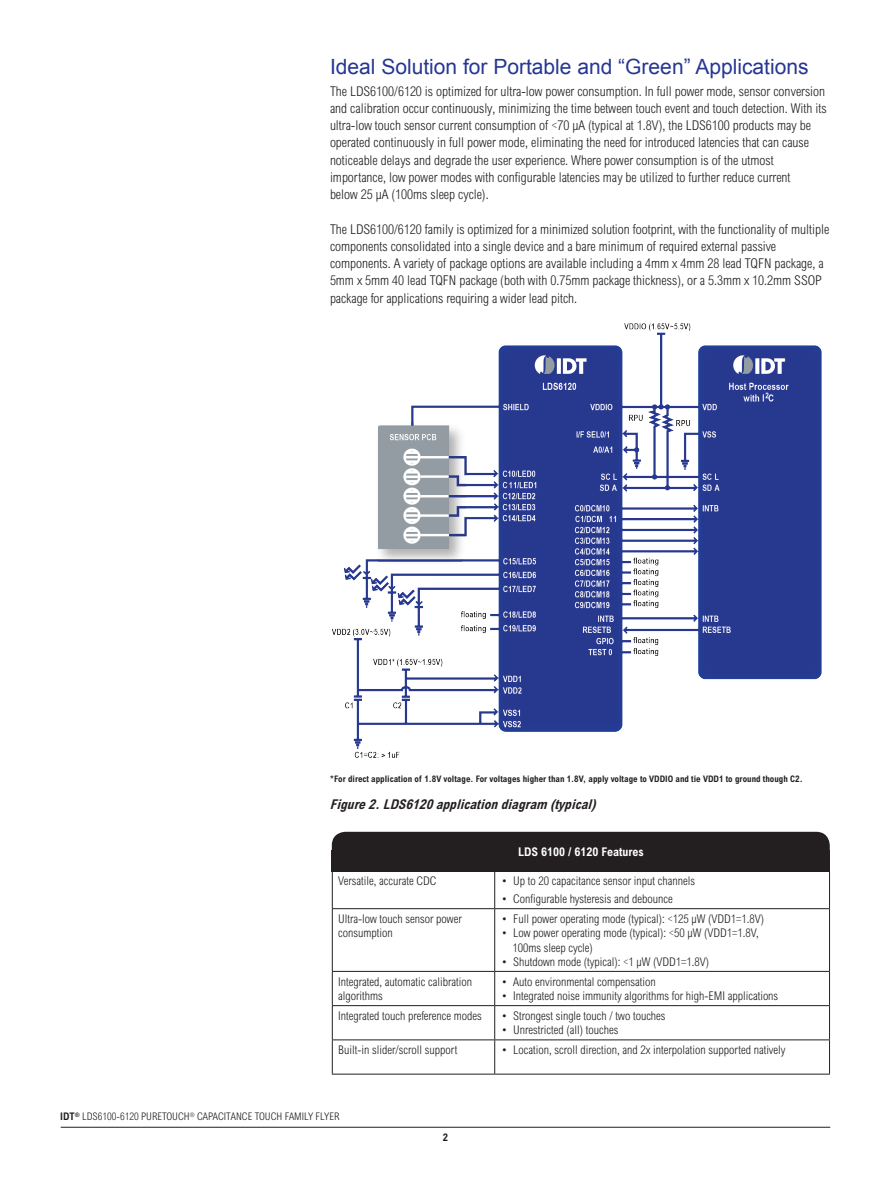
<style>
.page{position:relative;width:891px;height:1188px;background:#fff}
.page>*{position:absolute;margin:0;border:0;box-sizing:border-box;transform-origin:0 0}
.Head___Lvl_1{font:21px "Arial";color:#263692}
.Body{font:300 13.5px/17.2px "Arial MT Std Cond";color:#231f20}
.Figure_caption{font:italic 700 13.5px "Arial MT Std Cond";color:#231f20}
.Table_body{font:300 12px/14.4px "Arial MT Std Cond";color:#231f20}
.Table_head{font:700 12px "Arial MT Std Cond";color:#fff}
.t1{font:300 10.5px "Arial MT Std Cond";color:#231f20}
.Page_Number{font:700 10.5px "Arial MT Std Cond";color:#231f20}
.t2{font:700 9px "Arial MT Std Cond";color:#231f20}
.s1{font-weight:700}
</style>
<div class="page">
<hr style="left:61px;top:1127px;width:769px;height:1px;background:#231f20">
<img style="left:332px;top:323px;width:490px;height:435px">
<div style="left:332px;top:832px;width:498px;height:35px;background:#231f20;border-radius:14px"></div>
<div style="left:332px;top:850px;width:498px;height:21px;background:#231f20"></div>
<hr style="left:332px;top:871px;width:163px;height:1px;background:#231f20">
<hr style="left:332px;top:872px;width:1px;height:36px;background:#231f20">
<hr style="left:495px;top:871px;width:335px;height:1px;background:#231f20">
<hr style="left:494px;top:872px;width:1px;height:36px;background:#231f20">
<hr style="left:829px;top:872px;width:1px;height:36px;background:#231f20">
<hr style="left:332px;top:908px;width:163px;height:1px;background:#231f20">
<hr style="left:332px;top:909px;width:1px;height:62px;background:#231f20">
<hr style="left:495px;top:908px;width:335px;height:1px;background:#231f20">
<hr style="left:494px;top:909px;width:1px;height:62px;background:#231f20">
<hr style="left:829px;top:909px;width:1px;height:62px;background:#231f20">
<hr style="left:332px;top:971px;width:163px;height:1px;background:#231f20">
<hr style="left:332px;top:972px;width:1px;height:33px;background:#231f20">
<hr style="left:495px;top:971px;width:335px;height:1px;background:#231f20">
<hr style="left:494px;top:972px;width:1px;height:33px;background:#231f20">
<hr style="left:829px;top:972px;width:1px;height:33px;background:#231f20">
<hr style="left:332px;top:1005px;width:163px;height:1px;background:#231f20">
<hr style="left:332px;top:1006px;width:1px;height:34px;background:#231f20">
<hr style="left:495px;top:1005px;width:335px;height:1px;background:#231f20">
<hr style="left:494px;top:1006px;width:1px;height:34px;background:#231f20">
<hr style="left:829px;top:1006px;width:1px;height:34px;background:#231f20">
<hr style="left:332px;top:1040px;width:163px;height:1px;background:#231f20">
<hr style="left:332px;top:1040px;width:1px;height:34px;background:#231f20">
<hr style="left:495px;top:1040px;width:335px;height:1px;background:#231f20">
<hr style="left:494px;top:1040px;width:1px;height:34px;background:#231f20">
<hr style="left:829px;top:1040px;width:1px;height:34px;background:#231f20">
<hr style="left:332px;top:1074px;width:163px;height:1px;background:#231f20">
<hr style="left:495px;top:1074px;width:335px;height:1px;background:#231f20">
<p class="Head___Lvl_1" style="left:330px;top:53px;width:480px">Ideal Solution for Portable and “Green” Applications</p>
<p class="Body" style="left:330px;top:82px;width:498px">The LDS6100/6120 is optimized for ultra-low power consumption. In full power mode, sensor conversion and calibration occur continuously, minimizing the time between touch event and touch detection. With its ultra-low touch sensor current consumption of &lt;70 μA (typical at 1.8V), the LDS6100 products may be operated continuously in full power mode, eliminating the need for introduced latencies that can cause noticeable delays and degrade the user experience. Where power consumption is of the utmost importance, low power modes with configurable latencies may be utilized to further reduce current<br>below 25 μA (100ms sleep cycle).</p>
<p class="Body" style="left:330px;top:220px;width:501px">The LDS6100/6120 family is optimized for a minimized solution footprint, with the functionality of multiple components consolidated into a single device and a bare minimum of required external passive components. A variety of package options are available including a 4mm x 4mm 28 lead TQFN package, a 5mm x 5mm 40 lead TQFN package (both with 0.75mm package thickness), or a 5.3mm x 10.2mm SSOP package for applications requiring a wider lead pitch.</p>
<p class="t2" style="left:330px;top:774px;width:474px">*For direct application of 1.8V voltage. For voltages higher than 1.8V, apply voltage to VDDIO and tie VDD1 to ground though C2.</p>
<p class="Figure_caption" style="left:330px;top:797px;width:272px">Figure2.LDS6120applicationdiagram (typical)</p>
<p class="Table_head" style="left:518px;top:845px;width:127px">LDS 6100 / 6120 Features</p>
<p class="Table_body" style="left:338px;top:874px;width:100px">Versatile, accurate CDC</p>
<p class="Table_body" style="left:501px;top:874px;width:196px">• Up to 20 capacitance sensor input channels</p>
<p class="Table_body" style="left:501px;top:892px;width:174px">• Configurable hysteresis and debounce</p>
<p class="Table_body" style="left:338px;top:911px;width:125px">Ultra-low touch sensor power consumption</p>
<p class="Table_body" style="left:501px;top:911px;width:265px">• Full power operating mode (typical): &lt;125 μW (VDD1=1.8V)</p>
<p class="Table_body" style="left:512px;top:926px;width:248px;text-indent:-12px">• Low power operating mode (typical): &lt;50 μW (VDD1=1.8V,<br>100ms sleep cycle)</p>
<p class="Table_body" style="left:501px;top:955px;width:210px">• Shutdown mode (typical): &lt;1 μW (VDD1=1.8V)</p>
<p class="Table_body" style="left:338px;top:974px;width:135px">Integrated, automatic calibration algorithms</p>
<p class="Table_body" style="left:501px;top:974px;width:157px">• Auto environmental compensation</p>
<p class="Table_body" style="left:501px;top:989px;width:279px">• Integrated noise immunity algorithms for high-EMI applications</p>
<p class="Table_body" style="left:338px;top:1008px;width:145px">Integrated touch preference modes</p>
<p class="Table_body" style="left:501px;top:1008px;width:166px">• Strongest single touch / two touches</p>
<p class="Table_body" style="left:501px;top:1023px;width:119px">• Unrestricted (all) touches</p>
<p class="Table_body" style="left:338px;top:1043px;width:121px">Built-in slider/scroll support</p>
<p class="Table_body" style="left:501px;top:1043px;width:286px">• Location, scroll direction, and 2x interpolation supported natively</p>
<p class="t1" style="left:60px;top:1111px;width:281px"><span class="s1">IDT</span><sup>®</sup> LDS6100-6120 PURETOUCH<sup>®</sup> CAPACITANCE TOUCH FAMILY FLYER</p>
<p class="Page_Number" style="left:443px;top:1131px;width:7px">2</p>
</div>
